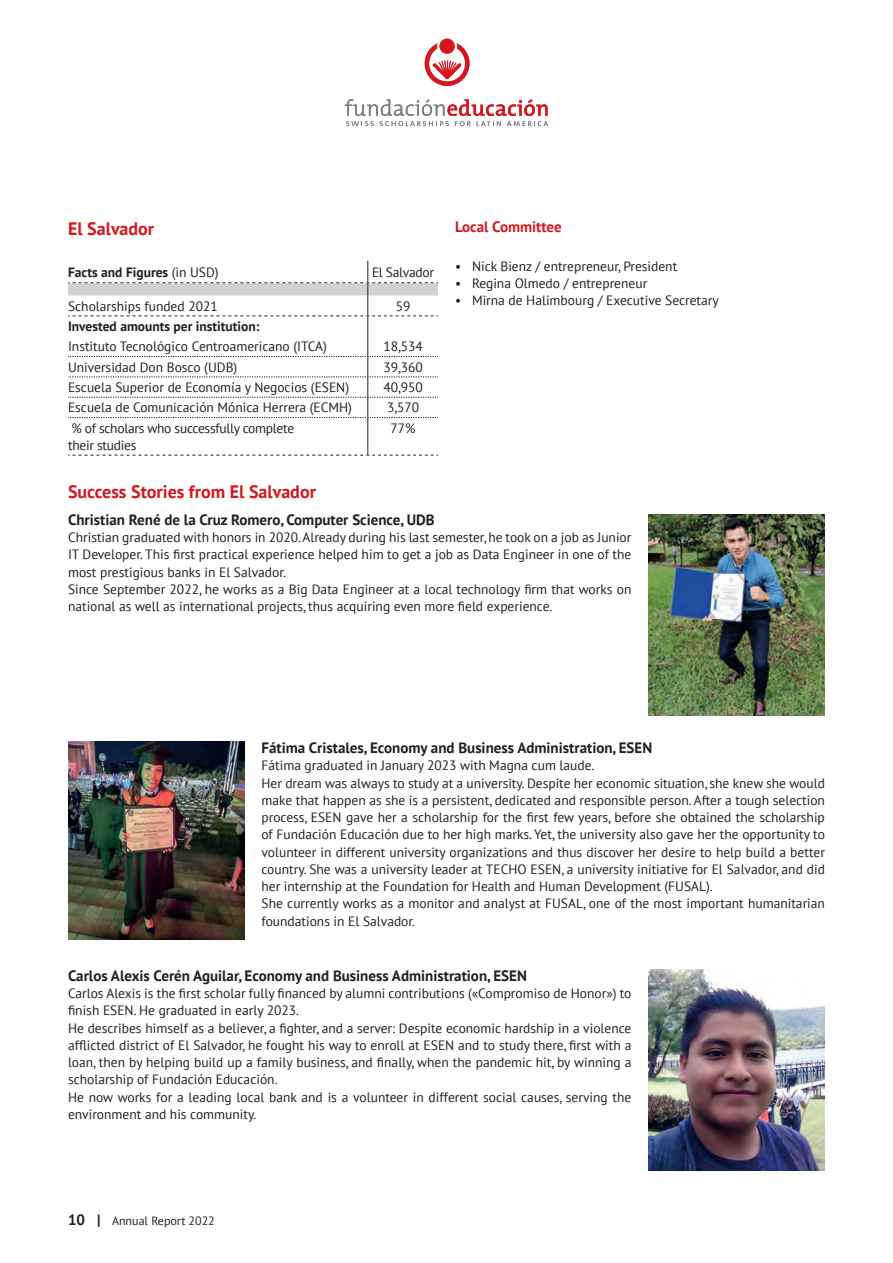
<style>
.page{position:relative;width:893px;height:1263px;background:#fff}
.page>*{position:absolute;margin:0;border:0;box-sizing:border-box;transform-origin:0 0}
.t1{font:700 18px "PT Sans";color:#d7171f}
.t2{font:700 15px "PT Sans";color:#231f20}
.t3{font:700 15px "PT Sans";color:#d7171f}
.t4{font:13.5px/17.2px "PT Sans";color:#231f20}
.t5{font:13.5px/17.2px "PT Sans";letter-spacing:-.02em;color:#231f20}
.t6{font:700 13.5px "PT Sans";color:#231f20}
.t7{font:12px "PT Sans";color:#231f20}
.s1{font-weight:400}
.s2{font-weight:700;font-size:15px}
</style>
<div class="page">
<div style="left:425px;top:41px;width:44px;height:45px;border:4px solid #d7171f;border-radius:50%"></div>
<svg style="left:430px;top:60px;width:34px;height:22px"></svg>
<svg style="left:438px;top:37px;width:18px;height:18px"></svg>
<div style="left:437px;top:36px;width:20px;height:20px;border:2px solid #fff;border-radius:50%"></div>
<svg style="left:345px;top:99px;width:203px;height:27px"></svg>
<hr style="left:367px;top:418px;width:1px;height:37px;background:#231f20">
<svg style="left:68px;top:455px;width:370px;height:1px"></svg>
<svg style="left:68px;top:261px;width:370px;height:157px"></svg>
<img style="left:648px;top:969px;width:177px;height:202px">
<img style="left:648px;top:514px;width:177px;height:201px">
<img style="left:68px;top:742px;width:176px;height:197px">
<h1 class="t1" style="left:68px;top:216px;width:88px">El Salvador</h1>
<p class="t6" style="left:68px;top:263px;width:152px">Facts and Figures <span class="s1">(in USD)</span></p>
<p class="t5" style="left:372px;top:263px;width:64px">El Salvador</p>
<p class="t4" style="left:68px;top:297px;width:151px">Scholarships funded 2021</p>
<p class="t4" style="left:396px;top:297px;width:16px">59</p>
<p class="t6" style="left:68px;top:317px;width:193px">Invested amounts per institution:</p>
<p class="t4" style="left:68px;top:338px;width:260px">Instituto Tecnológico Centroamericano (ITCA)</p>
<p class="t4" style="left:383px;top:338px;width:41px">18,534</p>
<p class="t4" style="left:68px;top:358px;width:171px">Universidad Don Bosco (UDB)</p>
<p class="t4" style="left:383px;top:358px;width:41px">39,360</p>
<p class="t4" style="left:68px;top:378px;width:283px">Escuela Superior de Economía y Negocios (ESEN)</p>
<p class="t4" style="left:383px;top:378px;width:41px">40,950</p>
<p class="t4" style="left:68px;top:399px;width:285px">Escuela de Comunicación Mónica Herrera (ECMH)</p>
<p class="t4" style="left:387px;top:399px;width:34px">3,570</p>
<p class="t5" style="left:68px;top:419px;width:228px">% of scholars who successfully complete their studies</p>
<p class="t4" style="left:390px;top:419px;width:27px">77%</p>
<p class="t3" style="left:455px;top:217px;width:108px">Local Committee</p>
<p class="t4" style="left:455px;top:257px;width:224px">• Nick Bienz / entrepreneur, President</p>
<p class="t4" style="left:455px;top:274px;width:194px">• Regina Olmedo / entrepreneur</p>
<p class="t4" style="left:455px;top:292px;width:265px">• Mirna de Halimbourg / Executive Secretary</p>
<h1 class="t1" style="left:68px;top:480px;width:249px">Success Stories from El Salvador</h1>
<p class="t2" style="left:68px;top:509px;width:368px">Christian René de la Cruz Romero, Computer Science, UDB</p>
<p class="t4" style="left:68px;top:528px;width:565px">Christian graduated with honors in 2020. Already during his last semester, he took on a job as Junior IT Developer. This first practical experience helped him to get a job as Data Engineer in one of the most prestigious banks in El Salvador.<br>Since September 2022, he works as a Big Data Engineer at a local technology firm that works on national as well as international projects, thus acquiring even more field experience.</p>
<p class="t2" style="left:261px;top:738px;width:392px">Fátima Cristales, Economy and Business Administration, ESEN</p>
<p class="t4" style="left:261px;top:757px;width:565px">Fátima graduated in January 2023 with Magna cum laude.<br>Her dream was always to study at a university. Despite her economic situation, she knew she would make that happen as she is a persistent, dedicated and responsible person. After a tough selection process, ESEN gave her a scholarship for the first few years, before she obtained the scholarship of Fundación Educación due to her high marks. Yet, the university also gave her the opportunity to volunteer in different university organizations and thus discover her desire to help build a better country. She was a university leader at TECHO ESEN, a university initiative for El Salvador, and did her internship at the Foundation for Health and Human Development (FUSAL).<br>She currently works as a monitor and analyst at FUSAL, one of the most important humanitarian foundations in El Salvador.</p>
<p class="t2" style="left:68px;top:965px;width:460px">Carlos Alexis Cerén Aguilar, Economy and Business Administration, ESEN</p>
<p class="t4" style="left:68px;top:984px;width:565px">Carlos Alexis is the first scholar fully financed by alumni contributions («Compromiso de Honor») to finish ESEN. He graduated in early 2023.<br>He describes himself as a believer, a fighter, and a server: Despite economic hardship in a violence afflicted district of El Salvador, he fought his way to enroll at ESEN and to study there, first with a loan, then by helping build up a family business, and finally, when the pandemic hit, by winning a scholarship of Fundación Educación.<br>He now works for a leading local bank and is a volunteer in different social causes, serving the environment and his community.</p>
<p class="t7" style="left:68px;top:1213px;width:148px"><span class="s2">10 |</span> Annual Report 2022</p>
</div>
